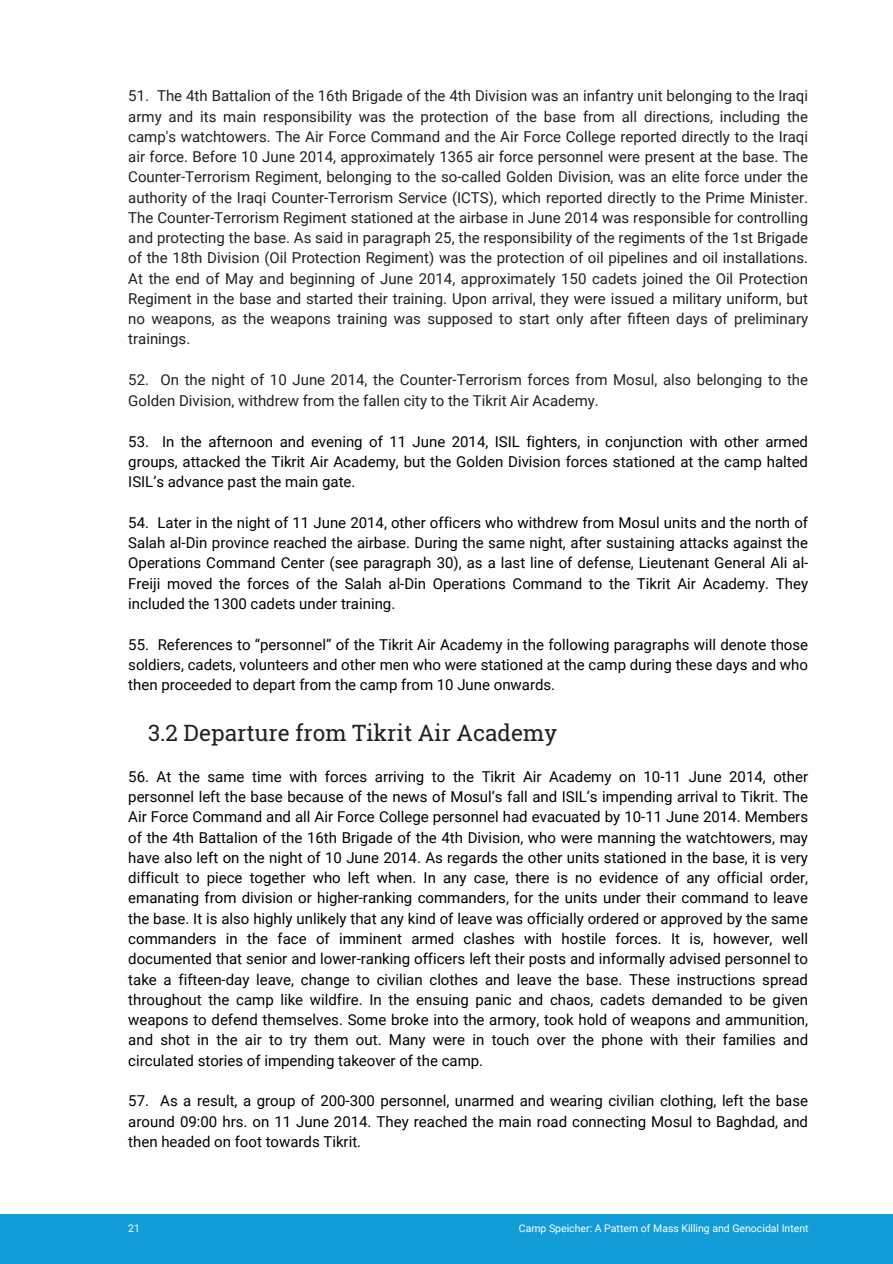
<style>
.page{position:relative;width:893px;height:1264px;background:#fff}
.page>*{position:absolute;margin:0;border:0;box-sizing:border-box;transform-origin:0 0}
.t1{font:22.5px "Roboto Slab";color:#231f20}
.t2{font:15px/20.2px "Roboto";color:#000;text-align:justify}
.t3{font:15px/20.2px "Roboto";color:#231f20;text-align:justify}
.t4{font:10.5px "Roboto";color:#fff}
</style>
<div class="page">
<div style="left:0;top:1214px;width:892px;height:49px;background:#139dd8"></div>
<h2 class="t3" style="left:128px;top:86px;width:681px">51. The 4th Battalion of the 16th Brigade of the 4th Division was an infantry unit belonging to the Iraqi army and its main responsibility was the protection of the base from all directions, including the camp's watchtowers. The Air Force Command and the Air Force College reported directly to the Iraqi air force. Before 10 June 2014, approximately 1365 air force personnel were present at the base. The Counter-Terrorism Regiment, belonging to the so-called Golden Division, was an elite force under the authority of the Iraqi Counter-Terrorism Service (ICTS), which reported directly to the Prime Minister.<br>The Counter-Terrorism Regiment stationed at the airbase in June 2014 was responsible for controlling and protecting the base. As said in paragraph 25, the responsibility of the regiments of the 1st Brigade of the 18th Division (Oil Protection Regiment) was the protection of oil pipelines and oil installations.<br>At the end of May and beginning of June 2014, approximately 150 cadets joined the Oil Protection Regiment in the base and started their training. Upon arrival, they were issued a military uniform, but no weapons, as the weapons training was supposed to start only after fifteen days of preliminary trainings.</h2>
<h2 class="t3" style="left:128px;top:370px;width:681px">52. On the night of 10 June 2014, the Counter-Terrorism forces from Mosul, also belonging to the<br>Golden Division, withdrew from the fallen city to the Tikrit Air Academy.</h2>
<h2 class="t2" style="left:128px;top:431px;width:681px">53. In the afternoon and evening of 11 June 2014, ISIL fighters, in conjunction with other armed groups, attacked the Tikrit Air Academy, but the Golden Division forces stationed at the camp halted ISIL’s advance past the main gate.</h2>
<h2 class="t2" style="left:128px;top:512px;width:681px">54. Later in the night of 11 June 2014, other officers who withdrew from Mosul units and the north of Salah al-Din province reached the airbase. During the same night, after sustaining attacks against the Operations Command Center (see paragraph 30), as a last line of defense, Lieutenant General Ali al-Freiji moved the forces of the Salah al-Din Operations Command to the Tikrit Air Academy. They included the 1300 cadets under training.</h2>
<h1 class="t2" style="left:128px;top:634px;width:681px">55. References to “personnel” of the Tikrit Air Academy in the following paragraphs will denote those soldiers, cadets, volunteers and other men who were stationed at the camp during these days and who then proceeded to depart from the camp from 10 June onwards.</h1>
<h2 class="t1" style="left:148px;top:717px;width:410px">3.2 Departure from Tikrit Air Academy</h2>
<h2 class="t2" style="left:128px;top:766px;width:681px">56. At the same time with forces arriving to the Tikrit Air Academy on 10-11 June 2014, other personnel left the base because of the news of Mosul’s fall and ISIL’s impending arrival to Tikrit. The Air Force Command and all Air Force College personnel had evacuated by 10-11 June 2014. Members of the 4th Battalion of the 16th Brigade of the 4th Division, who were manning the watchtowers, may have also left on the night of 10 June 2014. As regards the other units stationed in the base, it is very difficult to piece together who left when. In any case, there is no evidence of any official order, emanating from division or higher-ranking commanders, for the units under their command to leave the base. It is also highly unlikely that any kind of leave was officially ordered or approved by the same commanders in the face of imminent armed clashes with hostile forces. It is, however, well documented that senior and lower-ranking officers left their posts and informally advised personnel to take a fifteen-day leave, change to civilian clothes and leave the base. These instructions spread throughout the camp like wildfire. In the ensuing panic and chaos, cadets demanded to be given weapons to defend themselves. Some broke into the armory, took hold of weapons and ammunition, and shot in the air to try them out. Many were in touch over the phone with their families and circulated stories of impending takeover of the camp.</h2>
<h2 class="t2" style="left:128px;top:1091px;width:681px">57. As a result, a group of 200-300 personnel, unarmed and wearing civilian clothing, left the base around 09:00 hrs. on 11 June 2014. They reached the main road connecting Mosul to Baghdad, and then headed on foot towards Tikrit.</h2>
<p class="t4" style="left:128px;top:1222px;width:13px">21</p>
<p class="t4" style="left:519px;top:1222px;width:291px">Camp Speicher: A Pattern of Mass Killing and Genocidal Intent</p>
</div>
